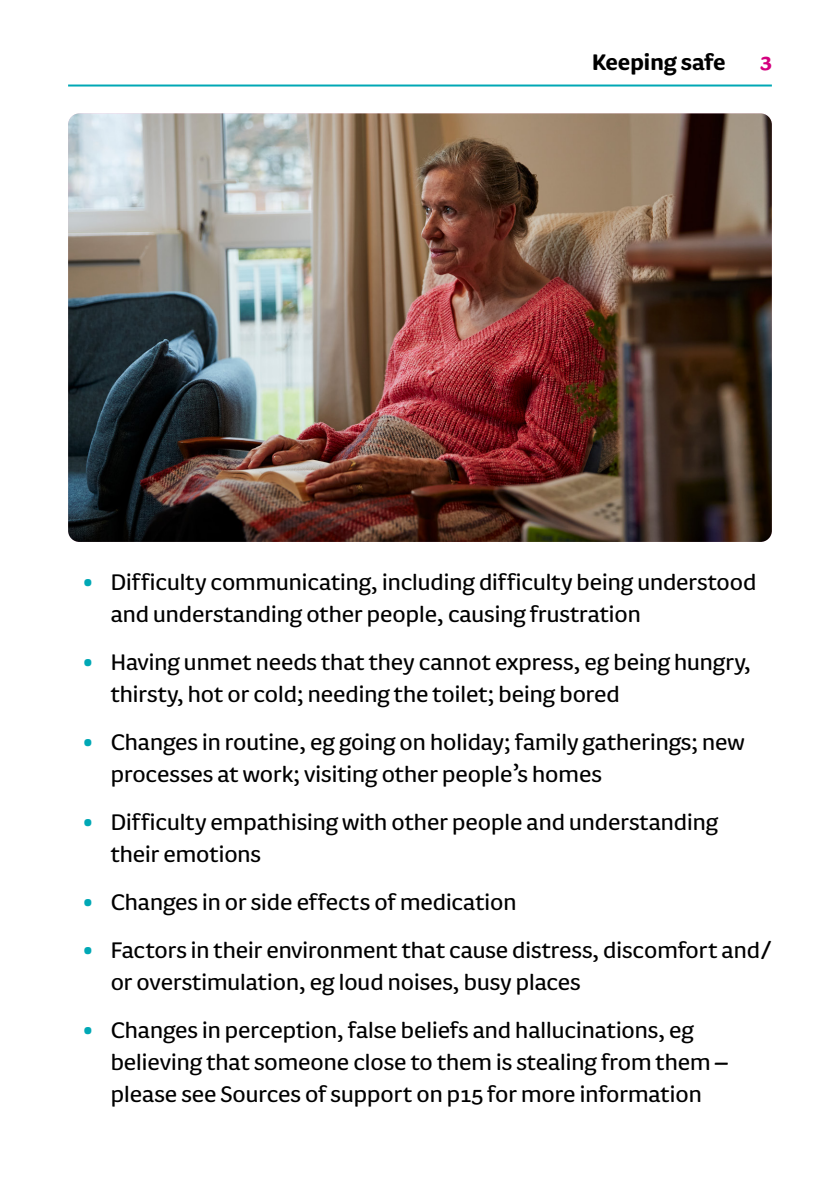
<style>
.page{position:relative;width:840px;height:1191px;background:#fff}
.page>*{position:absolute;margin:0;border:0;box-sizing:border-box;transform-origin:0 0}
._13_16_indent{font:26px/32px "FS Pimlico";color:#000}
.t1{font:700 26px "FS Pimlico";color:#000}
.t2{font:700 24px "FS Pimlico";color:#d4007f}
.s1{font-size:36px;color:#00a8b5}
</style>
<div class="page">
<hr style="left:68px;top:84px;width:703px;height:2px;background:#00a8b5">
<img style="left:68px;top:113px;width:703px;height:429px">
<p class="t1" style="left:591px;top:42px;width:135px">Keeping safe</p>
<p class="t2" style="left:759px;top:43px;width:13px">3</p>
<p class="_13_16_indent" style="left:111px;top:565px;width:647px;text-indent:-28px"><span class="s1">•</span> Difficulty communicating, including difficulty being understood and understanding other people, causing frustration</p>
<p class="_13_16_indent" style="left:111px;top:645px;width:641px;text-indent:-28px"><span class="s1">•</span> Having unmet needs that they cannot express, eg being hungry, thirsty, hot or cold; needing the toilet; being bored</p>
<p class="_13_16_indent" style="left:111px;top:725px;width:635px;text-indent:-28px"><span class="s1">•</span> Changes in routine, eg going on holiday; family gatherings; new processes at work; visiting other people’s homes</p>
<p class="_13_16_indent" style="left:111px;top:805px;width:608px;text-indent:-28px"><span class="s1">•</span> Difficulty empathising with other people and understanding their emotions</p>
<p class="_13_16_indent" style="left:82px;top:885px;width:435px"><span class="s1">•</span> Changes in or side effects of medication</p>
<p class="_13_16_indent" style="left:111px;top:933px;width:662px;text-indent:-28px"><span class="s1">•</span> Factors in their environment that cause distress, discomfort and/ or overstimulation, eg loud noises, busy places</p>
<p class="_13_16_indent" style="left:111px;top:1013px;width:618px;text-indent:-28px"><span class="s1">•</span> Changes in perception, false beliefs and hallucinations, eg believing that someone close to them is stealing from them – please see Sources of support on p15 for more information</p>
</div>
